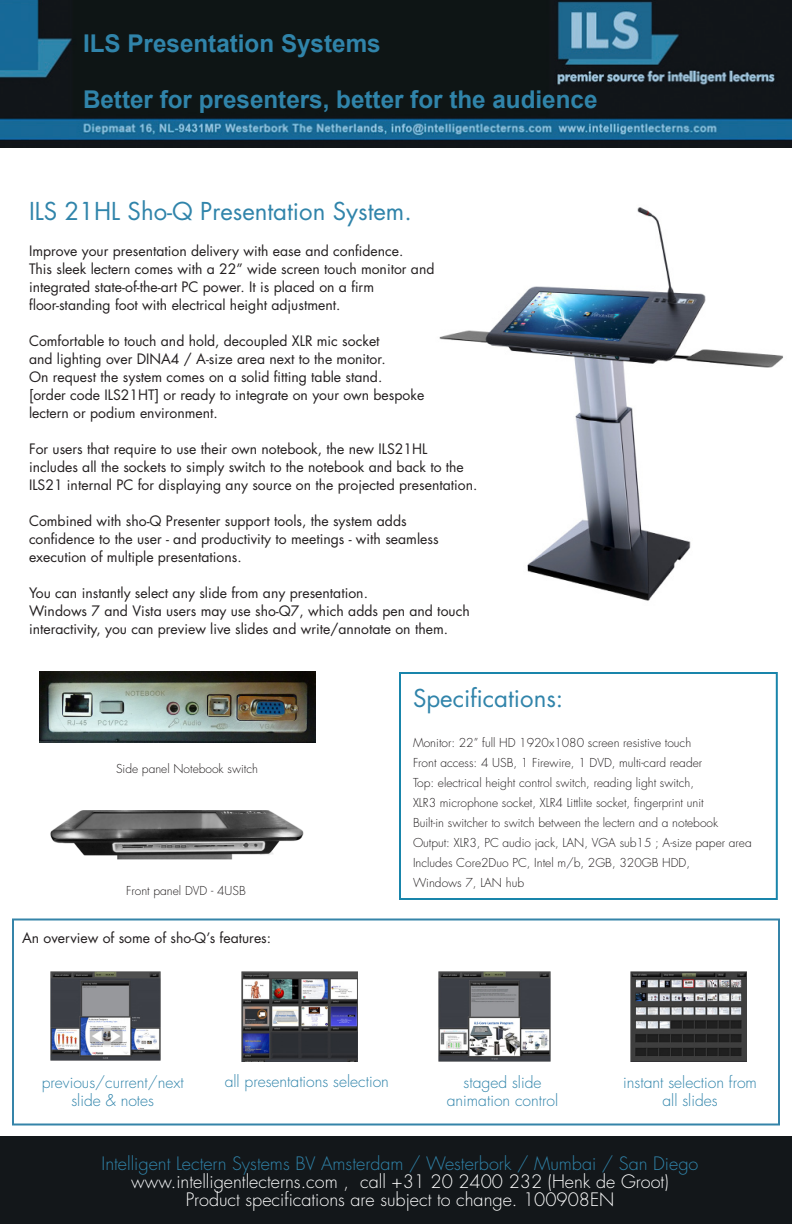
<style>
.page{position:relative;width:792px;height:1224px;background:#fff}
.page>*{position:absolute;margin:0;border:0;box-sizing:border-box;transform-origin:0 0}
.t1{font:700 24.4px "Arial";color:#3084aa}
.t2{font:24px "Futura Std";color:#3084aa}
.t3{font:300 18px/18px "Futura Std";color:#fff;text-align:center}
.t4{font:300 15.6px/17.6px "Futura Std";color:#3084aa;text-align:center}
.t5{font:14px/18px "Futura Std";color:#231f20}
.t6{font:300 12px/20px "Futura Std";color:#231f20}
.s1{color:#3084aa}
.s2{color:#f7f9fb}
</style>
<div class="page">
<img style="left:439px;top:207px;width:344px;height:394px">
<img style="left:0;top:0;width:792px;height:147px">
<div style="left:0;top:1136px;width:792px;height:88px;background:#13171a"></div>
<div style="left:399px;top:672px;width:379px;height:228px;border:2px solid #1985ab"></div>
<img style="left:50px;top:810px;width:254px;height:50px">
<img style="left:242px;top:972px;width:116px;height:89px">
<img style="left:438px;top:972px;width:112px;height:90px">
<img style="left:50px;top:972px;width:111px;height:88px">
<img style="left:631px;top:972px;width:116px;height:90px">
<div style="left:12px;top:918px;width:768px;height:208px;border:2px solid #3584a9"></div>
<img style="left:39px;top:672px;width:276px;height:70px">
<p class="t1" style="left:83px;top:27px;width:299px">ILS Presentation Systems</p>
<p class="t1" style="left:83px;top:83px;width:516px">Better for presenters, better for the audience</p>
<p class="t2" style="left:29px;top:195px;width:384px">ILS 21HL Sho-Q Presentation System.</p>
<p class="t5" style="left:29px;top:242px;width:407px">Improve your presentation delivery with ease and confidence.<br>This sleek lectern comes with a 22” wide screen touch monitor and integrated state-of-the-art PC power. It is placed on a firm floor-standing foot with electrical height adjustment.</p>
<p class="t5" style="left:29px;top:332px;width:397px">Comfortable to touch and hold, decoupled XLR mic socket<br>and lighting over DINA4 / A-size area next to the monitor.<br>On request the system comes on a solid fitting table stand.<br>[order code ILS21HT] or ready to integrate on your own bespoke lectern or podium environment.</p>
<p class="t5" style="left:29px;top:440px;width:450px">For users that require to use their own notebook, the new ILS21HL includes all the sockets to simply switch to the notebook and back to the<br>ILS21 internal PC for displaying any source on the projected presentation.</p>
<p class="t5" style="left:29px;top:512px;width:411px">Combined with sho-Q Presenter support tools, the system adds confidence to the user - and productivity to meetings - with seamless execution of multiple presentations.</p>
<p class="t5" style="left:29px;top:584px;width:340px">You can instantly select any slide from any presentation.</p>
<p class="t5" style="left:29px;top:602px;width:442px">Windows 7 and Vista users may use sho-Q7, which adds pen and touch interactivity, you can preview live slides and write/annotate on them.</p>
<p class="t6" style="left:116px;top:759px;width:143px">Side panel Notebook switch</p>
<p class="t6" style="left:126px;top:881px;width:121px">Front panel DVD - 4USB</p>
<p class="t5" style="left:22px;top:929px;width:251px">An overview of some of sho-Q’s features:</p>
<p class="t2" style="left:413px;top:683px;width:152px">Specifications:</p>
<p class="t6" style="left:413px;top:733px;width:340px">Monitor: 22” full HD 1920x1080 screen resistive touch<br>Front access: 4 USB, 1 Firewire, 1 DVD, multi-card reader<br>Top: electrical height control switch, reading light switch,<br>XLR3 microphone socket, XLR4 Littlite socket, fingerprint unit<br>Built-in switcher to switch between the lectern and a notebook Output: XLR3, PC audio jack, LAN, VGA sub15 ; A-size paper area Includes Core2Duo PC, Intel m/b, 2GB, 320GB HDD,<br>Windows 7, LAN hub</p>
<p class="t4" style="left:42px;top:1074px;width:143px">previous/current/next slide &amp; notes</p>
<p class="t4" style="left:225px;top:1073px;width:166px">all presentations selection</p>
<p class="t4" style="left:447px;top:1074px;width:113px">staged slide animation control</p>
<p class="t4" style="left:623px;top:1074px;width:135px">instant selection from all slides</p>
<p class="t3" style="left:102px;top:1155px;width:598px"><span class="s1">Intelligent Lectern Systems BV Amsterdam / Westerbork / Mumbai / San Diego </span><span class="s2">www.</span>intelligentlecterns.com , call +31 20 2400 232 (Henk de Groot)<br>Product specifications are subject to change. 100908EN</p>
</div>
